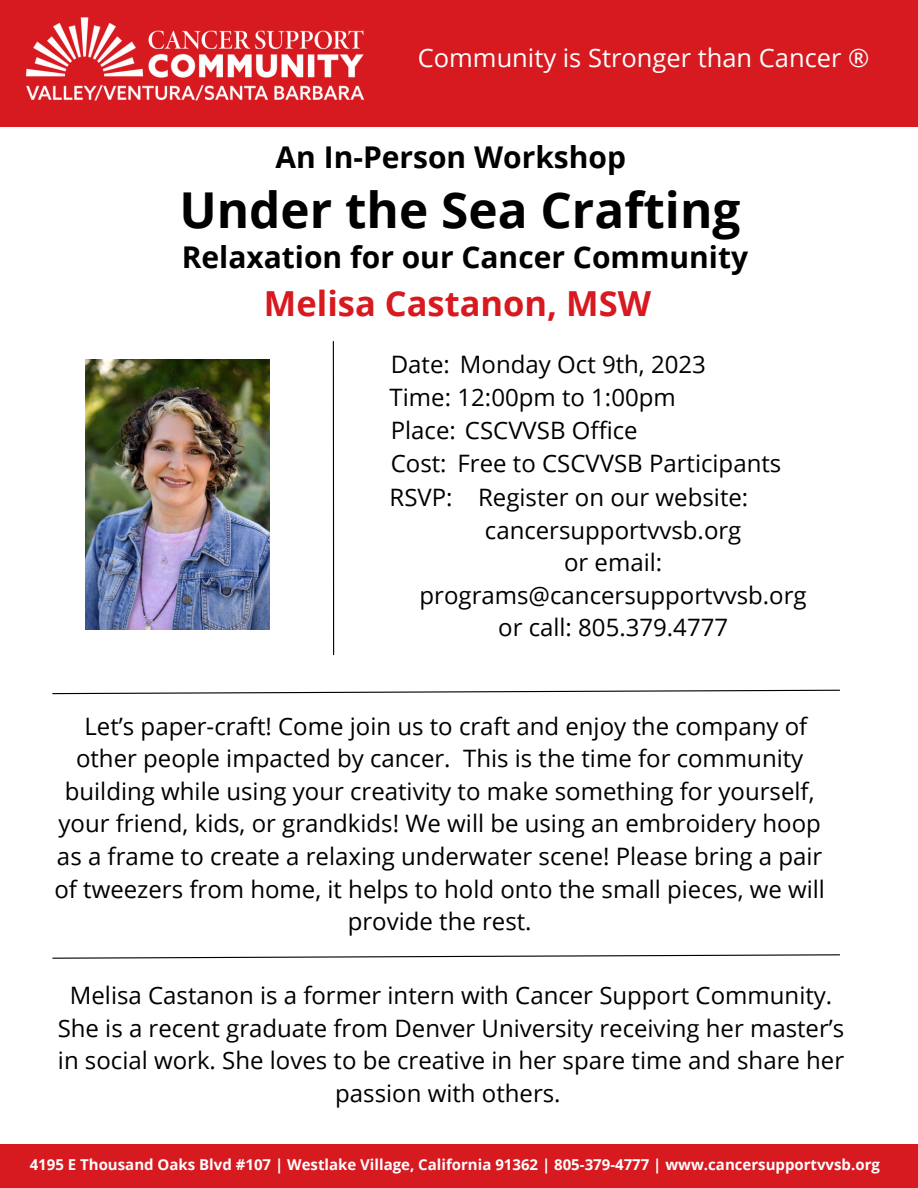
<style>
.page{position:relative;width:918px;height:1188px;background:#fff}
.page>*{position:absolute;margin:0;border:0;box-sizing:border-box;transform-origin:0 0}
.t1{font:700 49.5px "Open Sans";color:#000}
.t2{font:700 34.5px "Open Sans";color:#d71920}
.t3{font:700 30px "Open Sans";color:#000}
.t4{font:25.5px "Open Sans";color:#fff}
.t5{font:24px/32.7px "Open Sans";color:#000;text-align:center}
.t6{font:700 15px "Open Sans";color:#fff}
</style>
<div class="page">
<hr style="left:333px;top:341px;width:1px;height:314px;background:#000">
<svg style="left:52px;top:689px;width:788px;height:6px"></svg>
<svg style="left:52px;top:954px;width:788px;height:5px"></svg>
<div style="left:0;top:1145px;width:918px;height:43px;background:#d71920"></div>
<div style="left:0;top:0;width:918px;height:127px;background:#d71920"></div>
<img style="left:25px;top:17px;width:339px;height:84px">
<img style="left:86px;top:360px;width:183px;height:270px">
<p class="t4" style="left:418px;top:40px;width:453px">Community is Stronger than Cancer ®</p>
<p class="t3" style="left:276px;top:136px;width:352px">An In-Person Workshop</p>
<p class="t1" style="left:179px;top:175px;width:563px">Under the Sea Crafting</p>
<p class="t3" style="left:182px;top:236px;width:568px">Relaxation for our Cancer Community</p>
<p class="t2" style="left:264px;top:279px;width:389px">Melisa Castanon, MSW</p>
<p class="t5" style="left:391px;top:348px;width:317px">Date: Monday Oct 9th, 2023</p>
<p class="t5" style="left:390px;top:380px;width:288px">Time: 12:00pm to 1:00pm</p>
<p class="t5" style="left:391px;top:413px;width:249px">Place: CSCVVSB Office</p>
<p class="t5" style="left:458px;top:447px;width:325px">Free to CSCVVSB Participants</p>
<p class="t5" style="left:478px;top:480px;width:272px">Register on our website:</p>
<p class="t5" style="left:485px;top:513px;width:258px">cancersupportvvsb.org</p>
<p class="t5" style="left:420px;top:546px;width:389px">or email: programs@cancersupportvvsb.org</p>
<p class="t5" style="left:498px;top:611px;width:231px">or call: 805.379.4777</p>
<p class="t5" style="left:391px;top:447px;width:57px">Cost:</p>
<p class="t5" style="left:390px;top:480px;width:65px">RSVP:</p>
<p class="t5" style="left:54px;top:709px;width:772px">Let’s paper-craft! Come join us to craft and enjoy the company of other people impacted by cancer. This is the time for community building while using your creativity to make something for yourself, your friend, kids, or grandkids! We will be using an embroidery hoop as a frame to create a relaxing underwater scene! Please bring a pair of tweezers from home, it helps to hold onto the small pieces, we will provide the rest.</p>
<p class="t5" style="left:58px;top:978px;width:788px">Melisa Castanon is a former intern with Cancer Support Community.<br>She is a recent graduate from Denver University receiving her master’s in social work. She loves to be creative in her spare time and share her passion with others.</p>
<p class="t6" style="left:30px;top:1154px;width:852px">4195 E Thousand Oaks Blvd #107 | Westlake Village, California 91362 | 805-379-4777 | www.cancersupportvvsb.org</p>
</div>
